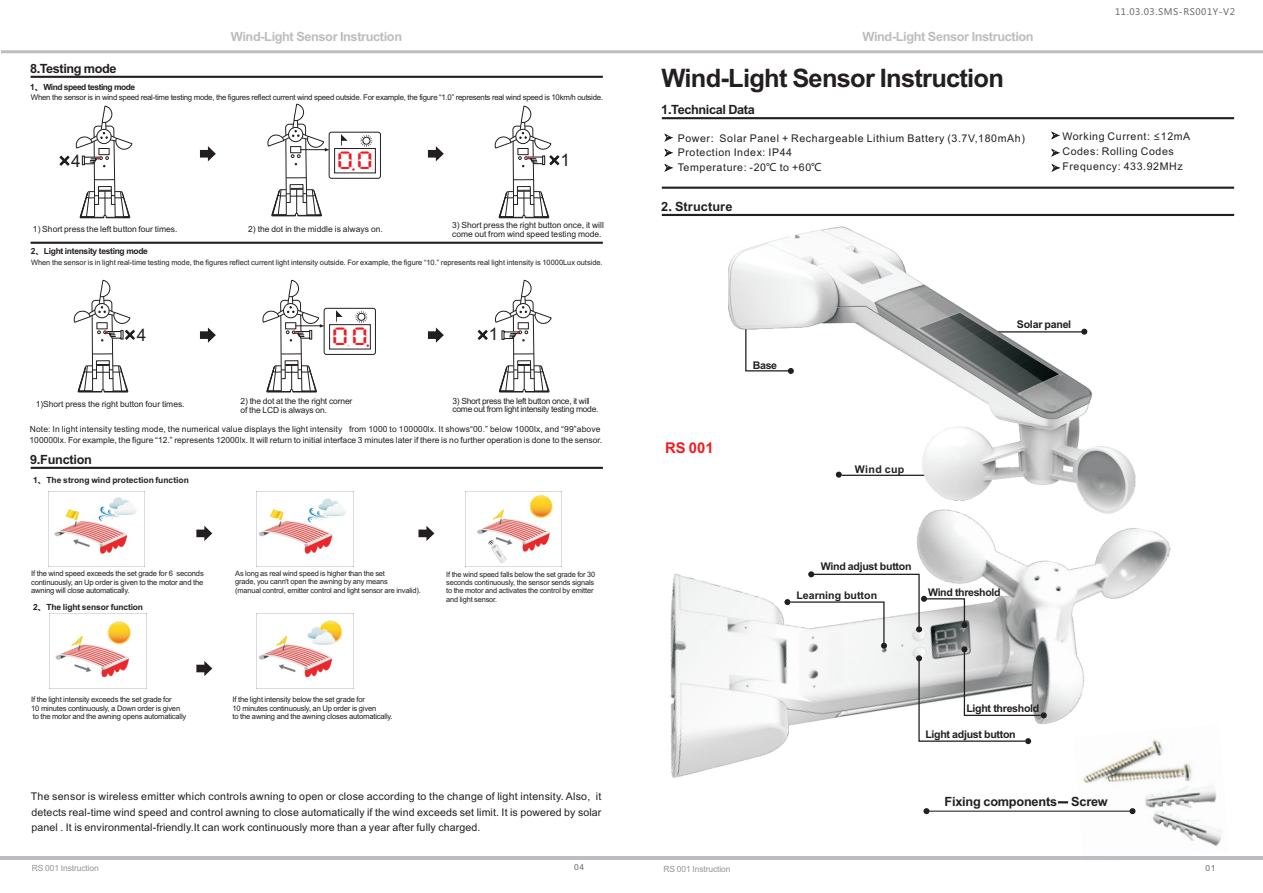
<style>
.page{position:relative;width:1263px;height:893px;background:#fff}
.page>*{position:absolute;margin:0;border:0;box-sizing:border-box;transform-origin:0 0}
.t1{font:700 25.5px "Arial";letter-spacing:-.03em;color:#231f20}
.t2{font:24.3px "Digiface Wide";color:#ee1d23;scale:.88 1}
.t3{font:17.25px "Arial";color:#231f20}
.t4{font:700 14.85px "Arial";color:#ee1d23}
.t5{font:700 12.75px "Arial";letter-spacing:-.025em;color:#231f20}
.t6{font:700 12.75px "Arial";letter-spacing:-.03em;color:#bcbdc0}
.t7{font:700 12.75px "Arial";letter-spacing:.01em;color:#231f20}
.t8{font:10.65px/14.7px "Arial";letter-spacing:.025em;color:#231f20}
.t9{font:10.65px/14.7px "Arial";letter-spacing:.055em;color:#231f20}
.t10{font:700 10.65px "Arial";letter-spacing:-.025em;color:#231f20}
.t11{font:700 10.65px "Arial";color:#231f20}
.t12{font:10.65px "Microsoft Ya Hei";color:#231f20}
.t13{font:9px "Microsoft Ya Hei";letter-spacing:.06em;color:#6c6d70}
.t14{font:8.55px/8.6px "Arial";color:#231f20}
.t15{font:8.55px/8.9px "Arial";letter-spacing:-.035em;color:#231f20}
.t16{font:700 8.55px "Arial";letter-spacing:-.02em;color:#231f20}
.t17{font:700 8.55px "Arial";color:#231f20}
.t18{font:8.55px "Arial";letter-spacing:-.015em;color:#939598}
.t19{font:700 8.55px "Arial";letter-spacing:-.06em;color:#231f20}
.t20{font:8.55px "Arial";color:#6c6d70}
.t21{font:7.8px "Arial";letter-spacing:-.035em;color:#231f20}
.t22{font:7.65px/8.6px "Arial";letter-spacing:-.025em;color:#231f20}
.t23{font:7.35px/8.2px "Arial";letter-spacing:-.02em;color:#231f20}
.t24{font:7.35px "Arial";color:#231f20}
.s1{font-family:"Microsoft Ya Hei"}
</style>
<div class="page">
<img style="left:1074px;top:763px;width:155px;height:97px">
<svg style="left:1px;top:50px;width:1262px;height:4px"></svg>
<hr style="left:0;top:856px;width:1263px;height:3px;background:#bcbdc0">
<hr style="left:662px;top:214px;width:572px;height:2px;background:#231f20">
<img style="left:670px;top:522px;width:504px;height:275px">
<hr style="left:926px;top:811px;width:206px;height:1px;background:#231f20">
<svg style="left:1129px;top:808px;width:6px;height:6px"></svg>
<svg style="left:923px;top:808px;width:6px;height:6px"></svg>
<svg style="left:784px;top:571px;width:263px;height:173px"></svg>
<hr style="left:662px;top:117px;width:572px;height:2px;background:#231f20">
<hr style="left:662px;top:187px;width:572px;height:2px;background:#231f20">
<svg style="left:665px;top:164px;width:7px;height:8px"></svg>
<svg style="left:665px;top:149px;width:7px;height:7px"></svg>
<svg style="left:665px;top:134px;width:7px;height:7px"></svg>
<svg style="left:1051px;top:149px;width:7px;height:8px"></svg>
<svg style="left:1051px;top:132px;width:7px;height:7px"></svg>
<svg style="left:1052px;top:164px;width:7px;height:8px"></svg>
<svg style="left:1057px;top:801px;width:11px;height:3px"></svg>
<img style="left:728px;top:213px;width:413px;height:309px">
<img style="left:863px;top:277px;width:45px;height:16px">
<img style="left:869px;top:279px;width:45px;height:16px">
<img style="left:826px;top:629px;width:20px;height:56px">
<hr style="left:31px;top:76px;width:572px;height:2px;background:#231f20">
<svg style="left:495px;top:279px;width:57px;height:114px"></svg>
<hr style="left:31px;top:467px;width:572px;height:2px;background:#231f20">
<hr style="left:31px;top:242px;width:572px;height:2px;background:#231f20">
<div style="left:324px;top:308px;width:52px;height:47px;border:1px solid #231f20;border-radius:2px"></div>
<svg style="left:336px;top:310px;width:7px;height:12px"></svg>
<svg style="left:355px;top:311px;width:12px;height:12px"></svg>
<div style="left:329px;top:324px;width:42px;height:25px;border:1px solid #231f20"></div>
<svg style="left:262px;top:279px;width:62px;height:114px"></svg>
<div style="left:329px;top:132px;width:52px;height:47px;border:1px solid #231f20;border-radius:2px"></div>
<svg style="left:341px;top:134px;width:7px;height:12px"></svg>
<svg style="left:360px;top:135px;width:12px;height:12px"></svg>
<div style="left:334px;top:148px;width:42px;height:25px;border:1px solid #231f20"></div>
<svg style="left:267px;top:103px;width:62px;height:114px"></svg>
<img style="left:257px;top:614px;width:97px;height:75px">
<img style="left:48px;top:491px;width:97px;height:75px">
<img style="left:257px;top:491px;width:96px;height:76px">
<img style="left:465px;top:491px;width:97px;height:76px">
<img style="left:49px;top:613px;width:97px;height:75px">
<svg style="left:200px;top:146px;width:16px;height:15px"></svg>
<svg style="left:200px;top:327px;width:16px;height:16px"></svg>
<svg style="left:428px;top:146px;width:16px;height:15px"></svg>
<svg style="left:428px;top:327px;width:16px;height:16px"></svg>
<svg style="left:196px;top:526px;width:16px;height:15px"></svg>
<svg style="left:418px;top:526px;width:16px;height:15px"></svg>
<svg style="left:196px;top:661px;width:16px;height:15px"></svg>
<svg style="left:59px;top:105px;width:74px;height:114px"></svg>
<svg style="left:73px;top:279px;width:62px;height:114px"></svg>
<svg style="left:494px;top:105px;width:66px;height:114px"></svg>
<svg style="left:477px;top:329px;width:11px;height:11px"></svg>
<h3 class="t6" style="left:231px;top:31px;width:173px">Wind-Light Sensor Instruction</h3>
<h3 class="t5" style="left:30px;top:63px;width:88px">8<span class="s1">.</span>Testing mode</h3>
<p class="t19" style="left:30px;top:84px;width:107px">1<span class="s1">、</span>Wind speed testing mode</p>
<p class="t21" style="left:31px;top:94px;width:574px">When the sensor is in wind speed real-time testing mode, the figures reflect current wind speed outside. For example, the figure “1.0” represents real wind speed is 10km/h outside.</p>
<h3 class="t3" style="left:71px;top:154px;width:11px">4</h3>
<h2 class="t2" style="left:337px;top:145px;width:42px">0 0</h2>
<h3 class="t3" style="left:560px;top:153px;width:11px">1</h3>
<p class="t14" style="left:33px;top:225px;width:146px">1) Short press the left button four times.</p>
<p class="t14" style="left:452px;top:222px;width:153px">3) Short press the right button once, it will come out from wind speed testing mode.</p>
<p class="t14" style="left:248px;top:225px;width:136px">2) the dot in the middle is always on.</p>
<p class="t16" style="left:31px;top:248px;width:119px">2<span class="s1">、</span>Light intensity testing mode</p>
<p class="t24" style="left:31px;top:259px;width:573px">When the sensor is in light real-time testing mode, the figures reflect current light intensity outside. For example, the figure “10.” represents real light intensity is 10000Lux outside.</p>
<h3 class="t3" style="left:137px;top:328px;width:11px">4</h3>
<p class="t14" style="left:36px;top:400px;width:150px">1)Short press the right button four times.</p>
<h2 class="t2" style="left:332px;top:321px;width:42px">0 0</h2>
<p class="t14" style="left:241px;top:397px;width:113px;line-height:9.8px">2) the dot at the the right corner of the LCD is always on.</p>
<h3 class="t3" style="left:489px;top:328px;width:11px">1</h3>
<p class="t15" style="left:452px;top:397px;width:148px">3) Short press the left button once, it will come out from light intensity testing mode.</p>
<p class="t14" style="left:30px;top:426px;width:572px">Note: In light intensity testing mode, the numerical value displays the light intensity from 1000 to 100000lx. It shows“00.” below 1000lx, and “99”above</p>
<h3 class="t5" style="left:30px;top:454px;width:63px">9<span class="s1">.</span>Function</h3>
<p class="t14" style="left:30px;top:437px;width:574px">100000lx. For example, the figure “12.” represents 12000lx. It will return to initial interface 3 minutes later if there is no further operation is done to the sensor.</p>
<p class="t17" style="left:33px;top:476px;width:157px">1<span class="s1">、</span>The strong wind protection function</p>
<p class="t22" style="left:31px;top:570px;width:174px;text-align:justify">If the wind speed exceeds the set grade for 6 seconds continuously, an Up order is given to the motor and the awning will close automatically.</p>
<p class="t23" style="left:235px;top:570px;width:187px">As long as real wind speed is higher than the set<br>grade, you cann't open the awning by any means<br>(manual control, emitter control and light sensor are invalid).</p>
<p class="t16" style="left:33px;top:604px;width:111px">2<span class="s1">、</span>The light sensor function</p>
<p class="t23" style="left:446px;top:571px;width:151px">If the wind speed falls below the set grade for 30 seconds continuously, the sensor sends signals to the motor and activates the control by emitter and light sensor.</p>
<p class="t22" style="left:31px;top:696px;width:157px">If the light intensity exceeds the set grade for<br>10 minutes continuously, a Down order is given to the motor and the awning opens automatically</p>
<p class="t22" style="left:233px;top:696px;width:162px">If the light intensity below the set grade for<br>10 minutes continuously, an Up order is given<br>to the awning and the awning closes automatically.</p>
<p class="t8" style="left:31px;top:790px;width:572px">The sensor is wireless emitter which controls awning to open or close according to the change of light intensity. Also, it</p>
<p class="t8" style="left:32px;top:806px;width:571px">detects real-time wind speed and control awning to close automatically if the wind exceeds set limit. It is powered by solar panel . It is environmental-friendly.It can work continuously more than a year after fully charged.</p>
<p class="t18" style="left:32px;top:865px;width:69px">RS 001 Instruction</p>
<p class="t20" style="left:574px;top:864px;width:11px">04</p>
<h3 class="t6" style="left:862px;top:32px;width:173px">Wind-Light Sensor Instruction</h3>
<h1 class="t1" style="left:661px;top:68px;width:344px">Wind-Light Sensor Instruction</h1>
<h3 class="t5" style="left:661px;top:105px;width:95px">1<span class="s1">.</span>Technical Data</h3>
<p class="t9" style="left:678px;top:133px;width:349px;line-height:13.5px">Power: Solar Panel + Rechargeable Lithium Battery (3.7V,180mAh)<br>Protection Index: IP44</p>
<p class="t9" style="left:678px;top:161px;width:146px">Temperature: -20<span class="s1">℃</span> to +60<span class="s1">℃</span></p>
<h3 class="t7" style="left:661px;top:202px;width:73px">2<span class="s1">.</span> Structure</h3>
<p class="t13" style="left:1115px;top:7px;width:122px">11.03.03.SMS-RS001Y-V2</p>
<p class="t9" style="left:1062px;top:130px;width:129px">Working Current: 12mA<br>Codes: Rolling Codes<br>Frequency: 433.92MHz</p>
<p class="t12" style="left:1153px;top:132px;width:9px">≤</p>
<h3 class="t4" style="left:665px;top:442px;width:50px">RS 001</h3>
<p class="t10" style="left:753px;top:361px;width:26px">Base</p>
<p class="t10" style="left:1017px;top:320px;width:56px">Solar panel</p>
<p class="t10" style="left:855px;top:465px;width:51px">Wind cup</p>
<p class="t10" style="left:821px;top:563px;width:92px">Wind adjust button</p>
<p class="t11" style="left:796px;top:591px;width:82px">Learning button</p>
<p class="t10" style="left:928px;top:588px;width:74px">Wind threshold</p>
<p class="t18" style="left:663px;top:865px;width:69px">RS 001 Instruction</p>
<p class="t10" style="left:966px;top:704px;width:74px">Light threshold</p>
<p class="t10" style="left:925px;top:730px;width:92px">Light adjust button</p>
<h3 class="t5" style="left:944px;top:797px;width:165px">Fixing components Screw</h3>
<p class="t20" style="left:1205px;top:864px;width:11px">01</p>
</div>
